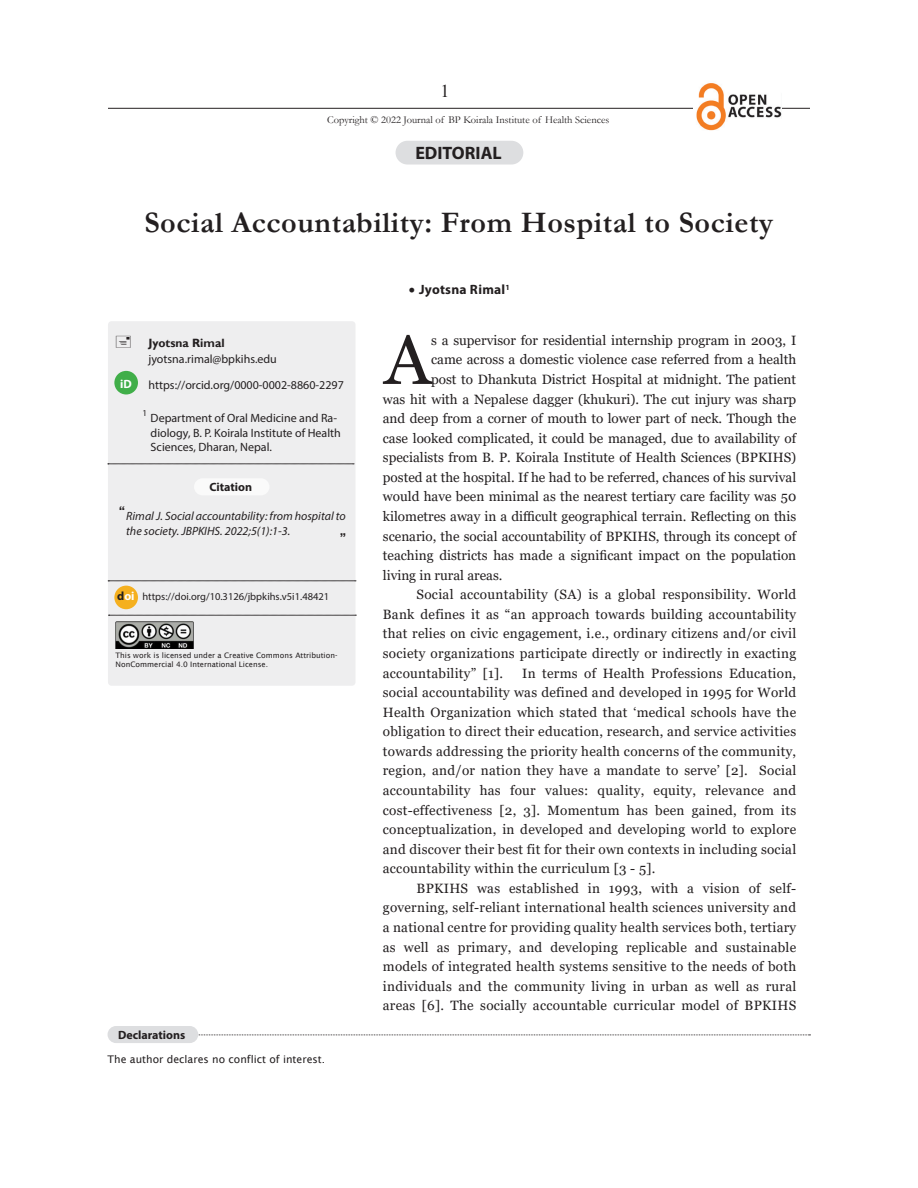
<style>
.page{position:relative;width:918px;height:1188px;background:#fff}
.page>*{position:absolute;margin:0;border:0;box-sizing:border-box;transform-origin:0 0}
.Main_Text_First_Most{font:69.75px "Georgia";color:#231f20}
.Title_of_Article{font:700 30px "Garamond";letter-spacing:.02em;color:#231f20}
.t1{font:700 18px "Myriad Pro";color:#231f20}
.t2{font:18px "Times New Roman";color:#231f20}
.Main_Text_Second_Lin{font:13.5px/19.6px "Georgia";letter-spacing:.02em;color:#231f20;text-align:justify}
.Main_Text_First_Most-2{font:13.5px "Georgia";color:#231f20}
.Authors{font:700 13.5px "Myriad Pro";letter-spacing:.02em;color:#231f20}
.Abstract_Text_OA{font:600 12.75px "Lucida Sans";color:#231f20}
.t3{font:12px/14.4px "Myriad Pro";color:#231f20}
.Abstract_Text_OA-2{font:italic 12px/15px "Myriad Pro";color:#231f20}
.t4{font:700 12px "Myriad Pro";color:#231f20}
.Empty_Cell_Gill_Sans{font:700 12px "Gill Sans";color:#231f20}
.t5{font:700 12px "Myriad Pro";color:#fff}
.Copyright_text{font:10.5px "Garamond";color:#231f20}
.t6{font:10.5px "Myriad Pro";color:#231f20}
.t7{font:10.5px "Lucida Sans";color:#231f20}
.Abstract_Text_OA-3{font:9px "Myriad Pro";color:#231f20}
.t8{font:7.5px/9px "Lucida Sans";color:#231f20}
.s1{color:#231f20}
</style>
<div class="page">
<div style="left:108px;top:321px;width:248px;height:365px;background:#eeeeef;border-radius:4px"></div>
<svg style="left:198px;top:1035px;width:612px;height:1px"></svg>
<hr style="left:108px;top:108px;width:702px;height:1px;background:#231f20">
<img style="left:694px;top:83px;width:88px;height:48px">
<svg style="left:108px;top:464px;width:246px;height:1px"></svg>
<svg style="left:108px;top:581px;width:248px;height:1px"></svg>
<svg style="left:108px;top:615px;width:248px;height:1px"></svg>
<div style="left:108px;top:1026px;width:90px;height:17px;background:#dddee0;border-radius:9px"></div>
<div style="left:396px;top:141px;width:127px;height:24px;background:#dddee0;border-radius:12px"></div>
<div style="left:114px;top:371px;width:24px;height:23px;background:#40ae49;border-radius:50%"></div>
<div style="left:114px;top:586px;width:24px;height:23px;background:#f5b01f;border-radius:50%"></div>
<img style="left:116px;top:621px;width:77px;height:27px">
<div style="left:194px;top:478px;width:76px;height:17px;background:#fafafa;border-radius:9px"></div>
<h3 class="t2" style="left:441px;top:79px;width:10px">1</h3>
<p class="Copyright_text" style="left:327px;top:112px;width:284px">Copyright © 2022 Journal of BP Koirala Institute of Health Sciences</p>
<p class="t1" style="left:415px;top:142px;width:88px">EDITORIAL</p>
<p class="Title_of_Article" style="left:144px;top:202px;width:630px">Social Accountability: From Hospital to Society</p>
<p class="t5" style="left:120px;top:376px;width:13px">iD</p>
<p class="Empty_Cell_Gill_Sans" style="left:149px;top:336px;width:78px">Jyotsna Rimal</p>
<p class="t3" style="left:149px;top:352px;width:130px">jyotsna.rimal@bpkihs.edu</p>
<p class="t3" style="left:149px;top:378px;width:197px">https://orcid.org/0000-0002-8860-2297</p>
<p class="Abstract_Text_OA-3" style="left:143px;top:408px;width:6px">1</p>
<p class="t3" style="left:151px;top:411px;width:192px">Department of Oral Medicine and Ra&shy;diology, B. P. Koirala Institute of Health<br>Sciences, Dharan, Nepal.</p>
<p class="t4" style="left:209px;top:479px;width:44px">Citation</p>
<p class="Abstract_Text_OA" style="left:119px;top:504px;width:7px">“</p>
<p class="Abstract_Text_OA-2" style="left:126px;top:508px;width:221px">Rimal J. Social accountability: from hospital to the society. JBPKIHS. 2022;5(1):1-3.</p>
<p class="Abstract_Text_OA" style="left:340px;top:531px;width:7px">”</p>
<p class="t5" style="left:117px;top:588px;width:19px"><span class="s1">d</span>oi</p>
<p class="t6" style="left:143px;top:590px;width:188px">https://doi.org/10.3126/jbpkihs.v5i1.48421</p>
<p class="t8" style="left:116px;top:651px;width:223px">This work is licensed under a Creative Commons Attribution-<br>NonCommercial 4.0 International License.</p>
<p class="t4" style="left:118px;top:1027px;width:69px">Declarations</p>
<p class="t7" style="left:108px;top:1053px;width:219px">The author declares no conflict of interest.</p>
<p class="Authors" style="left:409px;top:281px;width:103px">• Jyotsna Rimal<sup>1</sup></p>
<p class="Main_Text_First_Most" style="left:384px;top:318px;width:48px">A</p>
<p class="Main_Text_First_Most-2" style="left:431px;top:332px;width:367px">s a supervisor for residential internship program in 2003, I</p>
<p class="Main_Text_First_Most-2" style="left:431px;top:352px;width:367px">came across a domestic violence case referred from a health</p>
<p class="Main_Text_First_Most-2" style="left:431px;top:371px;width:367px">post to Dhankuta District Hospital at midnight. The patient</p>
<p class="Main_Text_First_Most-2" style="left:383px;top:391px;width:415px">was hit with a Nepalese dagger (khukuri). The cut injury was sharp</p>
<p class="Main_Text_First_Most-2" style="left:383px;top:410px;width:415px">and deep from a corner of mouth to lower part of neck. Though the</p>
<p class="Main_Text_First_Most-2" style="left:383px;top:430px;width:415px">case looked complicated, it could be managed, due to availability of</p>
<p class="Main_Text_First_Most-2" style="left:383px;top:449px;width:415px">specialists from B. P. Koirala Institute of Health Sciences (BPKIHS)</p>
<p class="Main_Text_First_Most-2" style="left:383px;top:469px;width:415px">posted at the hospital. If he had to be referred, chances of his survival</p>
<p class="Main_Text_First_Most-2" style="left:383px;top:489px;width:415px">would have been minimal as the nearest tertiary care facility was 50</p>
<p class="Main_Text_First_Most-2" style="left:383px;top:508px;width:415px">kilometres away in a difficult geographical terrain. Reflecting on this</p>
<p class="Main_Text_First_Most-2" style="left:383px;top:528px;width:415px">scenario, the social accountability of BPKIHS, through its concept of</p>
<p class="Main_Text_First_Most-2" style="left:383px;top:547px;width:415px">teaching districts has made a significant impact on the population</p>
<p class="Main_Text_First_Most-2" style="left:383px;top:567px;width:121px">living in rural areas.</p>
<p class="Main_Text_Second_Lin" style="left:383px;top:585px;width:415px;text-indent:34px">Social accountability (SA) is a global responsibility. World Bank defines it as “an approach towards building accountability that relies on civic engagement, i.e., ordinary citizens and/or civil society organizations participate directly or indirectly in exacting accountability” [1].</p>
<p class="Main_Text_Second_Lin" style="left:383px;top:663px;width:415px;text-indent:139px">In terms of Health Professions Education, social accountability was defined and developed in 1995 for World Health Organization which stated that ‘medical schools have the obligation to direct their education, research, and service activities towards addressing the priority health concerns of the community, region, and/or nation they have a mandate to serve’ [2]. Social accountability has four values: quality, equity, relevance and cost-effectiveness [2, 3]. Momentum has been gained, from its conceptualization, in developed and developing world to explore and discover their best fit for their own contexts in including social accountability within the curriculum [3 - 5].</p>
<p class="Main_Text_Second_Lin" style="left:383px;top:879px;width:415px;text-indent:34px">BPKIHS was established in 1993, with a vision of self&shy;governing, self-reliant international health sciences university and a national centre for providing quality health services both, tertiary as well as primary, and developing replicable and sustainable models of integrated health systems sensitive to the needs of both individuals and the community living in urban as well as rural areas [6]. The socially accountable curricular model of BPKIHS</p>
</div>
